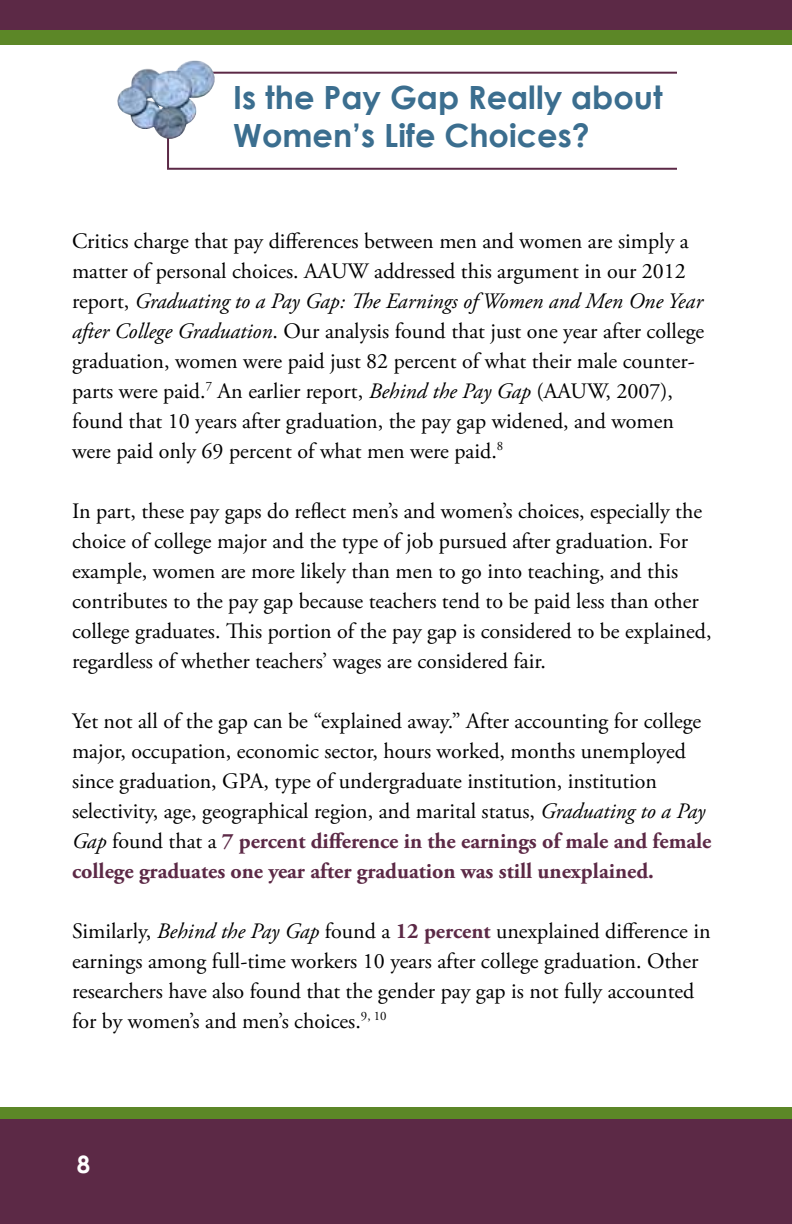
<style>
.page{position:relative;width:792px;height:1224px;background:#fff}
.page>*{position:absolute;margin:0;border:0;box-sizing:border-box;transform-origin:0 0}
.t1{font:700 32px/38.4px "Century Gothic";color:#3b6e8f}
.t2{font:700 24px "Century Gothic";color:#fff}
.t3{font:22px/30px "Adobe Garamond Pro";color:#000}
.s1{font-style:italic}
.s2{font-weight:700;color:#5c2946}
</style>
<div class="page">
<div style="left:0;top:1107px;width:792px;height:117px;background:#5c8727"></div>
<div style="left:0;top:1119px;width:792px;height:105px;background:#5c2946"></div>
<div style="left:0;top:0;width:792px;height:45px;background:#5c8727"></div>
<div style="left:0;top:0;width:792px;height:30px;background:#5c2946"></div>
<div style="left:167px;top:72px;width:536px;height:98px;border:2px solid #5c2946"></div>
<img style="left:117px;top:60px;width:98px;height:81px">
<div style="left:677px;top:62px;width:40px;height:142px;background:#fff"></div>
<h1 class="t1" style="left:233px;top:77px;width:431px">Is the Pay Gap Really about<br>Women’s Life Choices?</h1>
<p class="t3" style="left:72px;top:227px;width:634px">Critics charge that pay differences between men and women are simply a matter of personal choices. AAUW addressed this argument in our 2012 report, <span class="s1">Graduating to a Pay Gap: The Earnings of Women and Men One Year after College Graduation</span>. Our analysis found that just one year after college graduation, women were paid just 82 percent of what their male counter&shy;parts were paid.<sup>7</sup> An earlier report, <span class="s1">Behind the Pay Gap</span> (AAUW, 2007), found that 10 years after graduation, the pay gap widened, and women were paid only 69 percent of what men were paid.<sup>8</sup></p>
<p class="t3" style="left:72px;top:497px;width:641px">In part, these pay gaps do reflect men’s and women’s choices, especially the choice of college major and the type of job pursued after graduation. For example, women are more likely than men to go into teaching, and this contributes to the pay gap because teachers tend to be paid less than other college graduates. This portion of the pay gap is considered to be explained, regardless of whether teachers’ wages are considered fair.</p>
<p class="t3" style="left:72px;top:707px;width:641px">Yet not all of the gap can be “explained away.” After accounting for college major, occupation, economic sector, hours worked, months unemployed since graduation, GPA, type of undergraduate institution, institution selectivity, age, geographical region, and marital status, <span class="s1">Graduating to a Pay Gap</span> found that a <span class="s2">7 percent difference in the earnings of male and female college graduates one year after graduation was still unexplained.</span></p>
<p class="t3" style="left:72px;top:917px;width:640px">Similarly, <span class="s1">Behind the Pay Gap</span> found a <span class="s2">12 percent</span> unexplained difference in earnings among full-time workers 10 years after college graduation. Other researchers have also found that the gender pay gap is not fully accounted for by women’s and men’s choices.<sup>9,</sup> <sup>10</sup></p>
<p class="t2" style="left:77px;top:1149px;width:15px">8</p>
</div>
